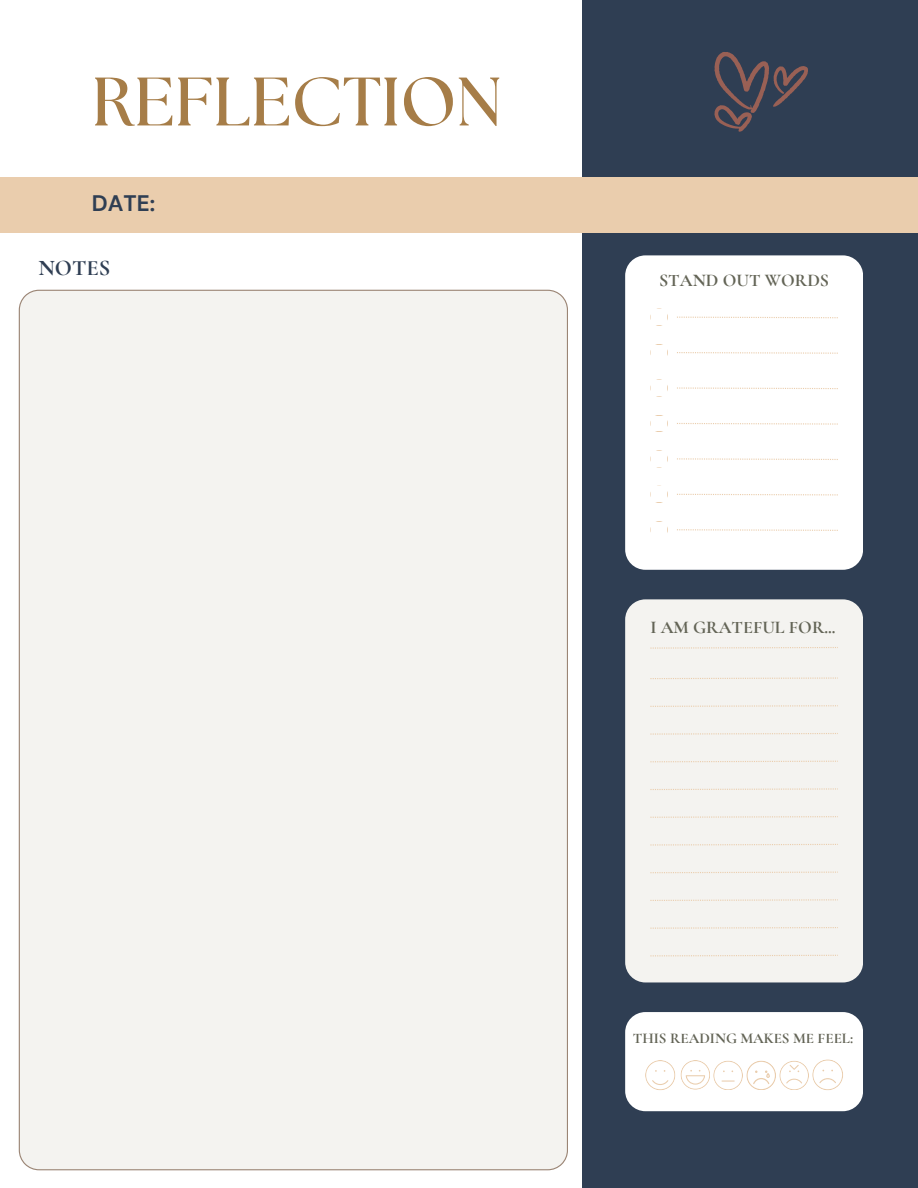
<style>
.page{position:relative;width:918px;height:1188px;background:#fff}
.page>*{position:absolute;margin:0;border:0;box-sizing:border-box;transform-origin:0 0}
.t1{font:700 68.4px "The Seasons";color:#a67d48}
.t2{font:700 22.5px "DM Sans";color:#2f3e53}
.t3{font:700 22.5px "Cormorant Garamond";color:#2f3e53}
.t4{font:700 18px "Cormorant Garamond";color:#636456}
.t5{font:700 15px "Cormorant Garamond";color:#636456}
</style>
<div class="page">
<div style="left:583px;top:0;width:335px;height:1188px;background:#2f3e53"></div>
<div style="left:0;top:177px;width:918px;height:56px;background:#eacdad"></div>
<div style="left:19px;top:290px;width:549px;height:880px;background:#f4f3f0"></div>
<div style="left:625px;top:255px;width:238px;height:315px;background:#fff;border-radius:20px"></div>
<svg style="left:677px;top:317px;width:161px;height:1px"></svg>
<svg style="left:677px;top:352px;width:161px;height:2px"></svg>
<svg style="left:650px;top:344px;width:13px;height:11px"></svg>
<svg style="left:677px;top:387px;width:161px;height:2px"></svg>
<svg style="left:650px;top:379px;width:12px;height:12px"></svg>
<svg style="left:677px;top:423px;width:161px;height:2px"></svg>
<svg style="left:650px;top:415px;width:13px;height:17px"></svg>
<svg style="left:677px;top:458px;width:161px;height:2px"></svg>
<svg style="left:677px;top:494px;width:161px;height:1px"></svg>
<svg style="left:650px;top:492px;width:13px;height:11px"></svg>
<svg style="left:677px;top:529px;width:161px;height:2px"></svg>
<svg style="left:650px;top:521px;width:13px;height:11px"></svg>
<div style="left:625px;top:1012px;width:238px;height:99px;background:#fff;border-radius:20px"></div>
<svg style="left:645px;top:1060px;width:30px;height:30px"></svg>
<svg style="left:681px;top:1059px;width:162px;height:31px"></svg>
<div style="left:625px;top:599px;width:238px;height:383px;background:#f4f3f0;border-radius:20px"></div>
<svg style="left:650px;top:647px;width:188px;height:2px"></svg>
<svg style="left:650px;top:677px;width:188px;height:2px"></svg>
<svg style="left:650px;top:705px;width:188px;height:2px"></svg>
<svg style="left:650px;top:733px;width:188px;height:2px"></svg>
<svg style="left:650px;top:761px;width:188px;height:1px"></svg>
<svg style="left:650px;top:788px;width:188px;height:2px"></svg>
<svg style="left:650px;top:816px;width:188px;height:2px"></svg>
<svg style="left:650px;top:844px;width:188px;height:2px"></svg>
<svg style="left:650px;top:872px;width:188px;height:1px"></svg>
<svg style="left:650px;top:899px;width:188px;height:2px"></svg>
<svg style="left:650px;top:927px;width:188px;height:2px"></svg>
<svg style="left:650px;top:955px;width:188px;height:1px"></svg>
<svg style="left:714px;top:52px;width:94px;height:80px"></svg>
<p class="t1" style="left:92px;top:71px;width:411px">REFLECTION</p>
<p class="t2" style="left:92px;top:189px;width:65px">DATE:</p>
<p class="t3" style="left:38px;top:254px;width:74px">NOTES</p>
<p class="t4" style="left:659px;top:269px;width:172px">STAND OUT WORDS</p>
<p class="t4" style="left:650px;top:616px;width:187px">I AM GRATEFUL FOR...</p>
<p class="t5" style="left:633px;top:1029px;width:222px">THIS READING MAKES ME FEEL:</p>
</div>
